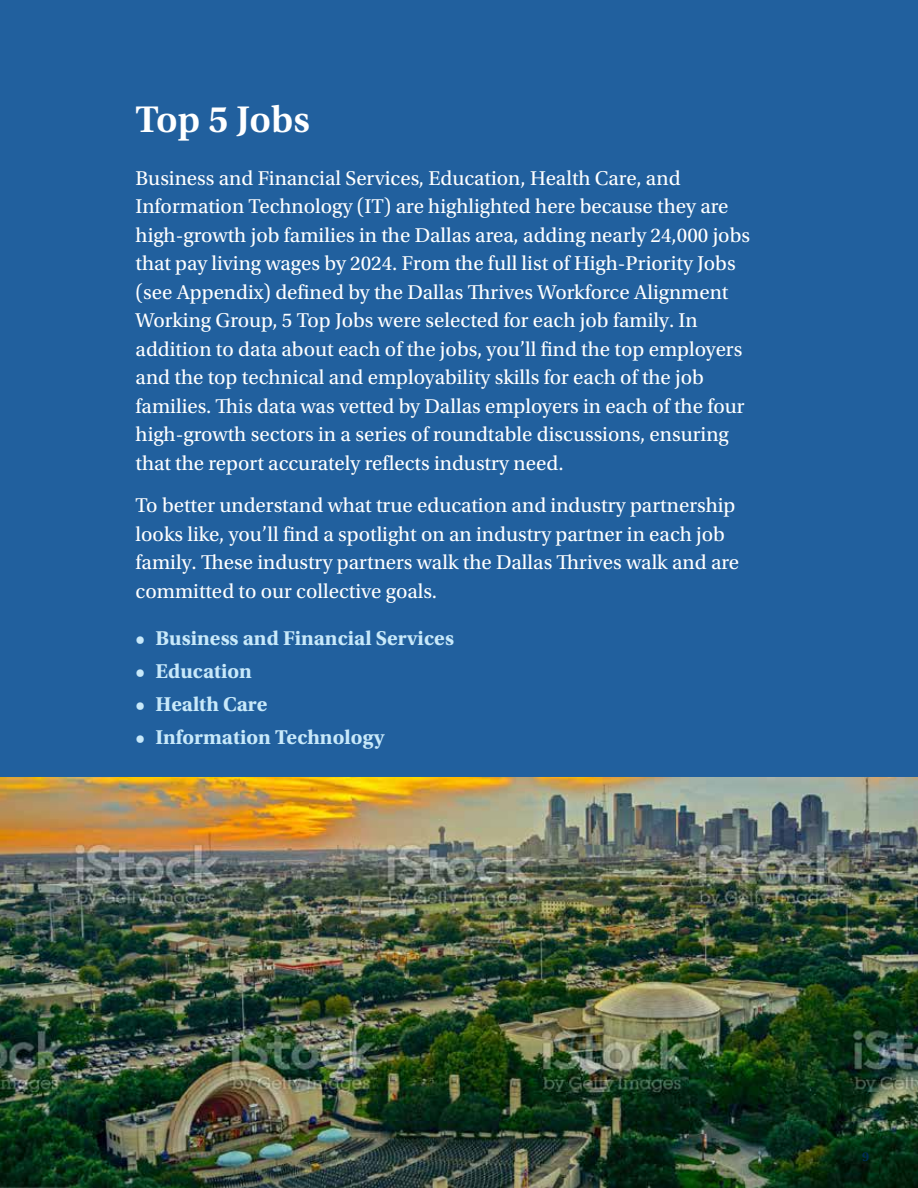
<style>
.page{position:relative;width:918px;height:1188px;background:#fff}
.page>*{position:absolute;margin:0;border:0;box-sizing:border-box;transform-origin:0 0}
.t1{font:600 39px "Utopia Std";color:#fff}
.t2{font:21px/28.5px "Utopia Std";color:#fff}
.t3{font:700 21px "Utopia Std";color:#c8e9fa}
.t4{font:600 13.5px "Utopia Std";color:#002c55}
</style>
<div class="page">
<div style="left:0;top:0;width:918px;height:778px;background:#21609e"></div>
<img style="left:0;top:778px;width:918px;height:410px">
<h1 class="t1" style="left:136px;top:98px;width:176px">Top 5 Jobs</h1>
<p class="t2" style="left:136px;top:164px;width:616px">Business and Financial Services, Education, Health Care, and Information Technology (IT) are highlighted here because they are high-growth job families in the Dallas area, adding nearly 24,000 jobs that pay living wages by 2024. From the full list of High-Priority Jobs (see Appendix) defined by the Dallas Thrives Workforce Alignment Working Group, 5 Top Jobs were selected for each job family. In addition to data about each of the jobs, you’ll find the top employers and the top technical and employability skills for each of the job families. This data was vetted by Dallas employers in each of the four high-growth sectors in a series of roundtable discussions, ensuring that the report accurately reflects industry need.</p>
<p class="t2" style="left:136px;top:492px;width:605px">To better understand what true education and industry partnership looks like, you’ll find a spotlight on an industry partner in each job family. These industry partners walk the Dallas Thrives walk and are committed to our collective goals.</p>
<p class="t3" style="left:136px;top:626px;width:320px">• Business and Financial Services</p>
<p class="t3" style="left:136px;top:659px;width:118px">• Education</p>
<p class="t3" style="left:136px;top:692px;width:134px">• Health Care</p>
<p class="t3" style="left:136px;top:725px;width:250px">• Information Technology</p>
<p class="t4" style="left:862px;top:1149px;width:9px">9</p>
</div>
